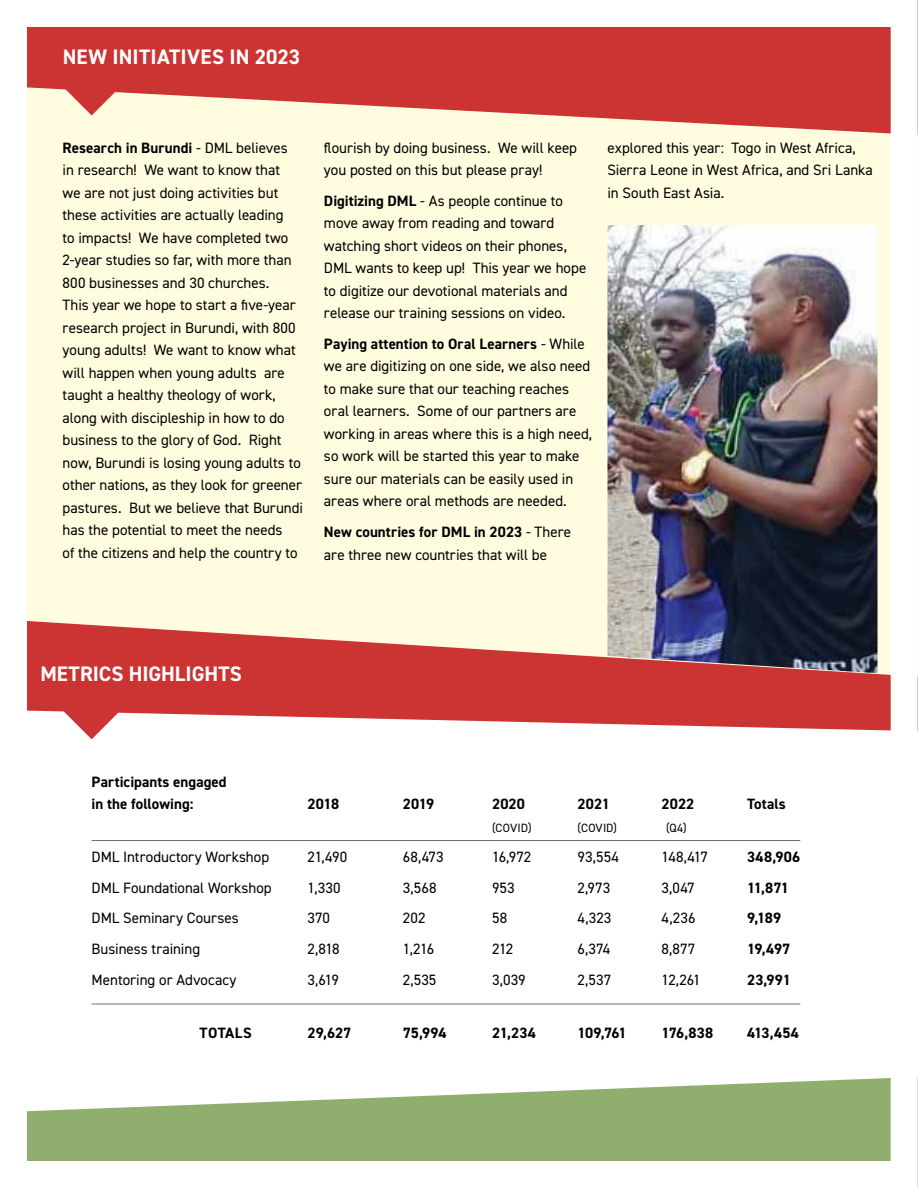
<style>
.page{position:relative;width:918px;height:1188px;background:#fff}
.page>*{position:absolute;margin:0;border:0;box-sizing:border-box;transform-origin:0 0}
.t1{font:700 21px "DIN2014";color:#fff}
.t2{font:15px/22.5px "DIN2014";color:#000}
.t3{font:700 15px/22.5px "DIN2014";letter-spacing:.005em;color:#000}
.t4{font:12px "DIN2014";letter-spacing:.015em;color:#000}
.s1{font-weight:700}
</style>
<div class="page">
<svg style="left:28px;top:1078px;width:862px;height:82px;fill:#90af6f"></svg>
<div style="left:28px;top:135px;width:862px;height:485px;background:#fffcdf"></div>
<svg style="left:28px;top:28px;width:862px;height:107px;background:#d75f59"></svg>
<svg style="left:28px;top:620px;width:862px;height:111px;background:#d86561"></svg>
<hr style="left:92px;top:840px;width:708px;height:1px;background:#6d6e71">
<hr style="left:92px;top:1004px;width:708px;height:1px;background:#6d6e71">
<svg style="left:63px;top:57px;width:58px;height:58px;background:#d7625b"></svg>
<svg style="left:63px;top:681px;width:58px;height:58px"></svg>
<img style="left:608px;top:225px;width:270px;height:448px">
<h1 class="t1" style="left:63px;top:43px;width:239px">NEW INITIATIVES IN 2023</h1>
<p class="t2" style="left:63px;top:136px;width:242px"><span class="s1">Research in Burundi</span> - DML believes<br>in research! We want to know that<br>we are not just doing activities but these activities are actually leading<br>to impacts! We have completed two 2-year studies so far, with more than 800 businesses and 30 churches.<br>This year we hope to start a five-year research project in Burundi, with 800 young adults! We want to know what will happen when young adults are taught a healthy theology of work, along with discipleship in how to do business to the glory of God. Right now, Burundi is losing young adults to other nations, as they look for greener pastures. But we believe that Burundi has the potential to meet the needs<br>of the citizens and help the country to</p>
<p class="t2" style="left:608px;top:136px;width:267px">explored this year: Togo in West Africa,<br>Sierra Leone in West Africa, and Sri Lanka in South East Asia.</p>
<p class="t2" style="left:324px;top:136px;width:255px">flourish by doing business. We will keep you posted on this but please pray!</p>
<p class="t2" style="left:324px;top:189px;width:264px"><span class="s1">Digitizing DML</span> - As people continue to move away from reading and toward watching short videos on their phones, DML wants to keep up! This year we hope to digitize our devotional materials and release our training sessions on video.</p>
<p class="t2" style="left:324px;top:332px;width:270px"><span class="s1">Paying attention to Oral Learners</span> - While we are digitizing on one side, we also need to make sure that our teaching reaches oral learners. Some of our partners are working in areas where this is a high need, so work will be started this year to make sure our materials can be easily used in areas where oral methods are needed.</p>
<p class="t2" style="left:324px;top:520px;width:249px"><span class="s1">New countries for DML in 2023</span> - There are three new countries that will be</p>
<h1 class="t1" style="left:40px;top:660px;width:203px">METRICS HIGHLIGHTS</h1>
<p class="t3" style="left:92px;top:770px;width:137px">Participants engaged in the following:</p>
<p class="t3" style="left:308px;top:793px;width:33px">2018</p>
<p class="t3" style="left:403px;top:793px;width:33px">2019</p>
<p class="t3" style="left:492px;top:793px;width:34px">2020</p>
<p class="t3" style="left:578px;top:793px;width:34px">2021</p>
<p class="t3" style="left:662px;top:793px;width:34px">2022</p>
<p class="t3" style="left:747px;top:793px;width:40px">Totals</p>
<p class="t4" style="left:492px;top:820px;width:41px">(COVID)</p>
<p class="t4" style="left:578px;top:820px;width:41px">(COVID)</p>
<p class="t4" style="left:666px;top:820px;width:22px">(Q4)</p>
<p class="t2" style="left:92px;top:846px;width:179px">DML Introductory Workshop</p>
<p class="t2" style="left:308px;top:846px;width:41px">21,490</p>
<p class="t2" style="left:403px;top:846px;width:42px">68,473</p>
<p class="t2" style="left:492px;top:846px;width:41px">16,972</p>
<p class="t2" style="left:578px;top:846px;width:43px">93,554</p>
<p class="t2" style="left:662px;top:846px;width:48px">148,417</p>
<p class="t3" style="left:747px;top:846px;width:55px">348,906</p>
<p class="t2" style="left:92px;top:876px;width:182px">DML Foundational Workshop</p>
<p class="t2" style="left:308px;top:876px;width:35px">1,330</p>
<p class="t2" style="left:403px;top:876px;width:35px">3,568</p>
<p class="t2" style="left:492px;top:876px;width:24px">953</p>
<p class="t2" style="left:578px;top:876px;width:34px">2,973</p>
<p class="t2" style="left:662px;top:876px;width:35px">3,047</p>
<p class="t3" style="left:747px;top:876px;width:43px">11,871</p>
<p class="t2" style="left:92px;top:907px;width:149px">DML Seminary Courses</p>
<p class="t2" style="left:308px;top:907px;width:24px">370</p>
<p class="t2" style="left:403px;top:907px;width:24px">202</p>
<p class="t2" style="left:492px;top:907px;width:17px">58</p>
<p class="t2" style="left:578px;top:907px;width:35px">4,323</p>
<p class="t2" style="left:662px;top:907px;width:36px">4,236</p>
<p class="t3" style="left:747px;top:907px;width:35px">9,189</p>
<p class="t2" style="left:92px;top:937px;width:110px">Business training</p>
<p class="t2" style="left:308px;top:937px;width:34px">2,818</p>
<p class="t2" style="left:403px;top:937px;width:33px">1,216</p>
<p class="t2" style="left:492px;top:937px;width:23px">212</p>
<p class="t2" style="left:578px;top:937px;width:34px">6,374</p>
<p class="t2" style="left:662px;top:937px;width:35px">8,877</p>
<p class="t3" style="left:747px;top:937px;width:45px">19,497</p>
<p class="t2" style="left:92px;top:968px;width:146px">Mentoring or Advocacy</p>
<p class="t2" style="left:308px;top:968px;width:33px">3,619</p>
<p class="t2" style="left:403px;top:968px;width:35px">2,535</p>
<p class="t2" style="left:492px;top:968px;width:35px">3,039</p>
<p class="t2" style="left:578px;top:968px;width:35px">2,537</p>
<p class="t2" style="left:662px;top:968px;width:41px">12,261</p>
<p class="t3" style="left:747px;top:968px;width:45px">23,991</p>
<p class="t3" style="left:200px;top:1021px;width:54px">TOTALS</p>
<p class="t3" style="left:308px;top:1021px;width:45px">29,627</p>
<p class="t3" style="left:403px;top:1021px;width:45px">75,994</p>
<p class="t3" style="left:492px;top:1021px;width:45px">21,234</p>
<p class="t3" style="left:578px;top:1021px;width:50px">109,761</p>
<p class="t3" style="left:662px;top:1021px;width:53px">176,838</p>
<p class="t3" style="left:747px;top:1021px;width:53px">413,454</p>
</div>
